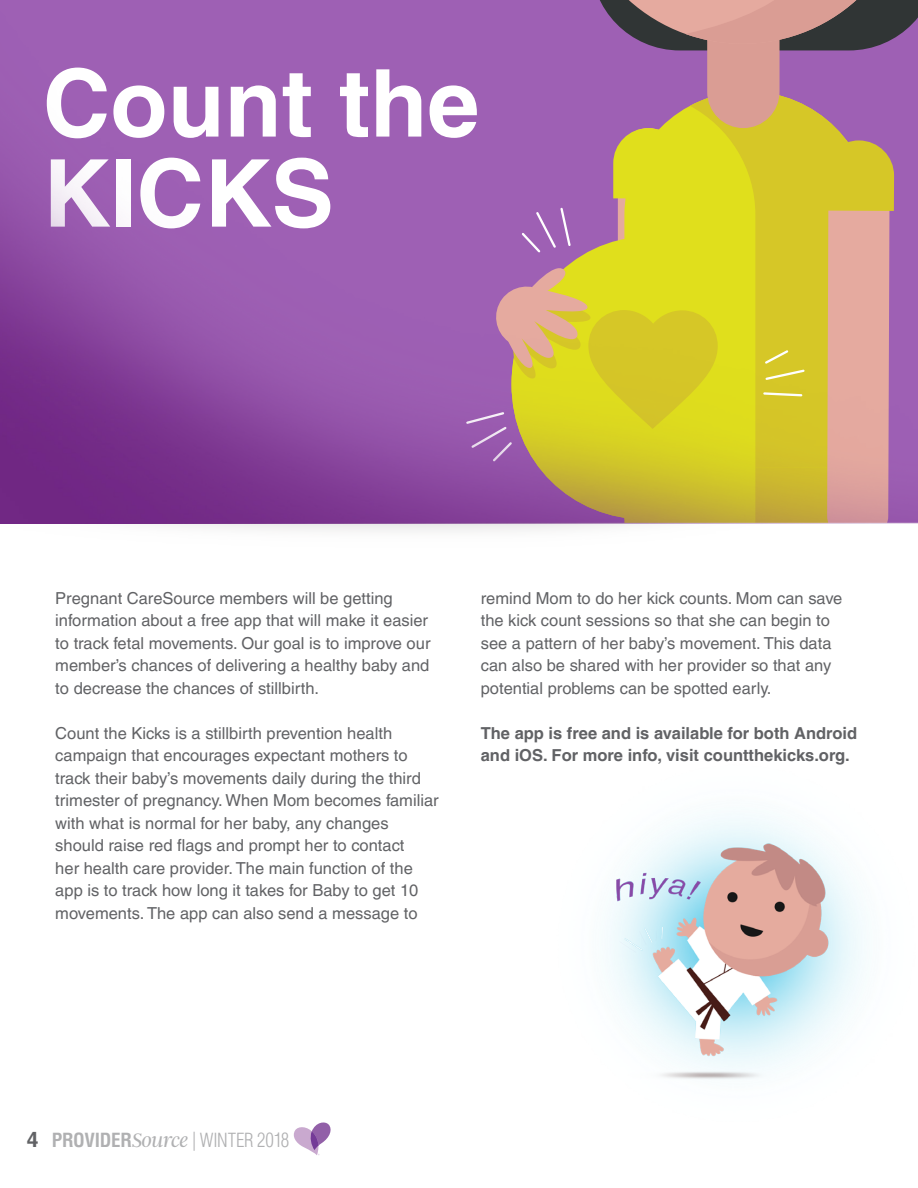
<style>
.page{position:relative;width:918px;height:1188px;background:#fff}
.page>*{position:absolute;margin:0;border:0;box-sizing:border-box;transform-origin:0 0}
.t1{font:700 93.6px/90px "Helvetica LT Pro";color:#fff}
.t2{font:700 21px "Helvetica LT Pro";color:#616265}
.t3{font:300 condensed 19.05px "Helvetica LT Pro";letter-spacing:-.01em;color:#616265}
.Bullets_Gray{font:16.5px/22.5px "Helvetica LT Pro";color:#616265}
.Bullets_Gray-2{font:700 16.5px/22.5px "Helvetica LT Pro";color:#616265}
.s1{font-weight:700}
.s2{font-family:"Argent CF";font-style:italic;font-stretch:normal;font-size:21.45px}
</style>
<div class="page">
<svg style="left:294px;top:1122px;width:37px;height:33px"></svg>
<img style="left:0;top:0;width:918px;height:531px">
<img style="left:607px;top:814px;width:258px;height:265px">
<p class="t1" style="left:43px;top:59px;width:438px">Count the<br>KICKS</p>
<p class="Bullets_Gray" style="left:55px;top:587px;width:377px">Pregnant CareSource members will be getting information about a free app that will make it easier to track fetal movements. Our goal is to improve our member’s chances of delivering a healthy baby and to decrease the chances of stillbirth.</p>
<p class="Bullets_Gray" style="left:55px;top:722px;width:385px">Count the Kicks is a stillbirth prevention health campaign that encourages expectant mothers to track their baby’s movements daily during the third trimester of pregnancy. When Mom becomes familiar with what is normal for her baby, any changes should raise red flags and prompt her to contact<br>her health care provider. The main function of the app is to track how long it takes for Baby to get 10 movements. The app can also send a message to</p>
<p class="Bullets_Gray" style="left:481px;top:587px;width:363px">remind Mom to do her kick counts. Mom can save the kick count sessions so that she can begin to see a pattern of her baby’s movement. This data can also be shared with her provider so that any potential problems can be spotted early.</p>
<p class="Bullets_Gray-2" style="left:481px;top:722px;width:378px">The app is free and is available for both Android and iOS. For more info, visit countthekicks.org.</p>
<p class="t2" style="left:27px;top:1126px;width:13px">4</p>
<p class="t3" style="left:52px;top:1128px;width:239px"><span class="s1">PROVIDER</span><span class="s2">Source</span> | WINTER 2018</p>
</div>
